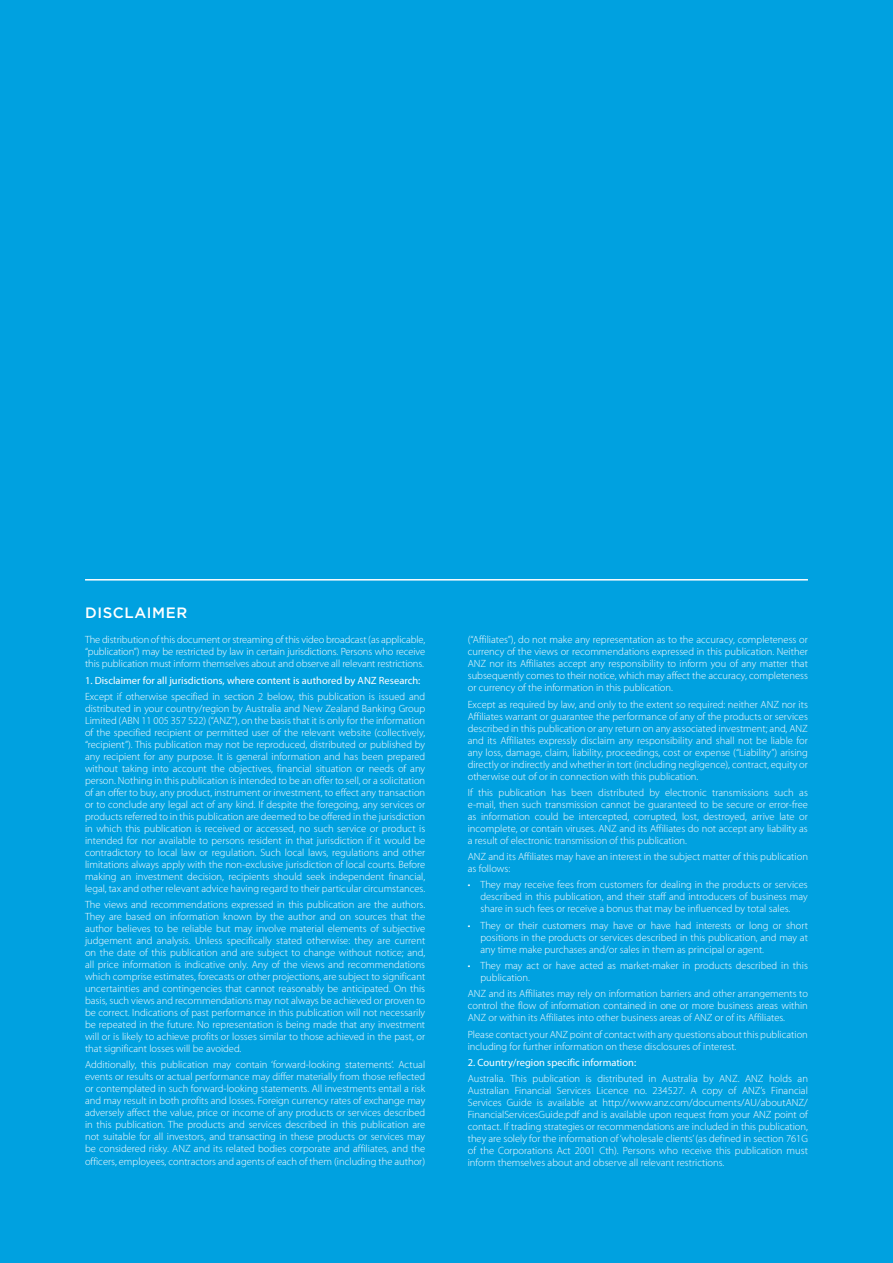
<style>
.page{position:relative;width:893px;height:1263px;background:#00a1e0}
.page>*{position:absolute;margin:0;border:0;box-sizing:border-box;transform-origin:0 0}
.t1{font:500 15px "Gotham";letter-spacing:.04em;color:#fff}
.t2{font:300 10.5px/12px "Myriad Pro";color:#fff;text-align:justify}
.t3{font:10.5px "Myriad Pro";color:#fff}
</style>
<div class="page">
<hr style="left:85px;top:579px;width:723px;height:1px;background:#fff">
<h1 class="t1" style="left:85px;top:604px;width:104px">DISCLAIMER</h1>
<p class="t2" style="left:85px;top:634px;width:342px">The distribution of this document or streaming of this video broadcast (as applicable, “publication”) may be restricted by law in certain jurisdictions. Persons who receive this publication must inform themselves about and observe all relevant restrictions.</p>
<p class="t3" style="left:85px;top:674px;width:337px">1. Disclaimer for all jurisdictions, where content is authored by ANZ Research:</p>
<p class="t2" style="left:85px;top:690px;width:342px">Except if otherwise specified in section 2 below, this publication is issued and distributed in your country/region by Australia and New Zealand Banking Group Limited (ABN 11 005 357 522) (“ANZ”), on the basis that it is only for the information of the specified recipient or permitted user of the relevant website (collectively, “recipient”). This publication may not be reproduced, distributed or published by any recipient for any purpose. It is general information and has been prepared without taking into account the objectives, financial situation or needs of any person. Nothing in this publication is intended to be an offer to sell, or a solicitation of an offer to buy, any product, instrument or investment, to effect any transaction or to conclude any legal act of any kind. If despite the foregoing, any services or products referred to in this publication are deemed to be offered in the jurisdiction in which this publication is received or accessed, no such service or product is intended for nor available to persons resident in that jurisdiction if it would be contradictory to local law or regulation. Such local laws, regulations and other limitations always apply with the non-exclusive jurisdiction of local courts. Before making an investment decision, recipients should seek independent financial, legal, tax and other relevant advice having regard to their particular circumstances.</p>
<p class="t2" style="left:85px;top:899px;width:342px">The views and recommendations expressed in this publication are the authors.<br>They are based on information known by the author and on sources that the author believes to be reliable but may involve material elements of subjective judgement and analysis. Unless specifically stated otherwise: they are current on the date of this publication and are subject to change without notice; and, all price information is indicative only. Any of the views and recommendations which comprise estimates, forecasts or other projections, are subject to significant uncertainties and contingencies that cannot reasonably be anticipated. On this basis, such views and recommendations may not always be achieved or proven to be correct. Indications of past performance in this publication will not necessarily be repeated in the future. No representation is being made that any investment will or is likely to achieve profits or losses similar to those achieved in the past, or that significant losses will be avoided.</p>
<p class="t2" style="left:85px;top:1059px;width:342px">Additionally, this publication may contain ‘forward-looking statements’. Actual events or results or actual performance may differ materially from those reflected or contemplated in such forward-looking statements. All investments entail a risk and may result in both profits and losses. Foreign currency rates of exchange may adversely affect the value, price or income of any products or services described in this publication. The products and services described in this publication are not suitable for all investors, and transacting in these products or services may be considered risky. ANZ and its related bodies corporate and affiliates, and the officers, employees, contractors and agents of each of them (including the author)</p>
<p class="t2" style="left:468px;top:634px;width:342px">(“Affiliates”), do not make any representation as to the accuracy, completeness or currency of the views or recommendations expressed in this publication. Neither ANZ nor its Affiliates accept any responsibility to inform you of any matter that subsequently comes to their notice, which may affect the accuracy, completeness or currency of the information in this publication.</p>
<p class="t2" style="left:468px;top:698px;width:342px">Except as required by law, and only to the extent so required: neither ANZ nor its Affiliates warrant or guarantee the performance of any of the products or services described in this publication or any return on any associated investment; and, ANZ and its Affiliates expressly disclaim any responsibility and shall not be liable for any loss, damage, claim, liability, proceedings, cost or expense (“Liability”) arising directly or indirectly and whether in tort (including negligence), contract, equity or otherwise out of or in connection with this publication.</p>
<p class="t2" style="left:468px;top:787px;width:342px">If this publication has been distributed by electronic transmissions such as e-mail, then such transmission cannot be guaranteed to be secure or error-free as information could be intercepted, corrupted, lost, destroyed, arrive late or incomplete, or contain viruses. ANZ and its Affiliates do not accept any liability as a result of electronic transmission of this publication.</p>
<p class="t2" style="left:468px;top:851px;width:342px">ANZ and its Affiliates may have an interest in the subject matter of this publication as follows:</p>
<p class="t2" style="left:480px;top:879px;width:329px;text-indent:-13px">• They may receive fees from customers for dealing in the products or services described in this publication, and their staff and introducers of business may share in such fees or receive a bonus that may be influenced by total sales.</p>
<p class="t2" style="left:480px;top:919px;width:329px;text-indent:-13px">• They or their customers may have or have had interests or long or short positions in the products or services described in this publication, and may at any time make purchases and/or sales in them as principal or agent.</p>
<p class="t2" style="left:480px;top:960px;width:329px;text-indent:-13px">• They may act or have acted as market-maker in products described in this publication.</p>
<p class="t2" style="left:468px;top:988px;width:342px">ANZ and its Affiliates may rely on information barriers and other arrangements to control the flow of information contained in one or more business areas within ANZ or within its Affiliates into other business areas of ANZ or of its Affiliates.</p>
<p class="t2" style="left:468px;top:1028px;width:342px">Please contact your ANZ point of contact with any questions about this publication including for further information on these disclosures of interest.</p>
<p class="t3" style="left:468px;top:1056px;width:170px">2. Country/region specific information:</p>
<p class="t2" style="left:468px;top:1073px;width:342px">Australia. This publication is distributed in Australia by ANZ. ANZ holds an Australian Financial Services Licence no. 234527. A copy of ANZ’s Financial Services Guide is available at http://www.anz.com/documents/AU/aboutANZ/ FinancialServicesGuide.pdf and is available upon request from your ANZ point of contact. If trading strategies or recommendations are included in this publication, they are solely for the information of ‘wholesale clients’ (as defined in section 761G of the Corporations Act 2001 Cth). Persons who receive this publication must inform themselves about and observe all relevant restrictions.</p>
</div>
